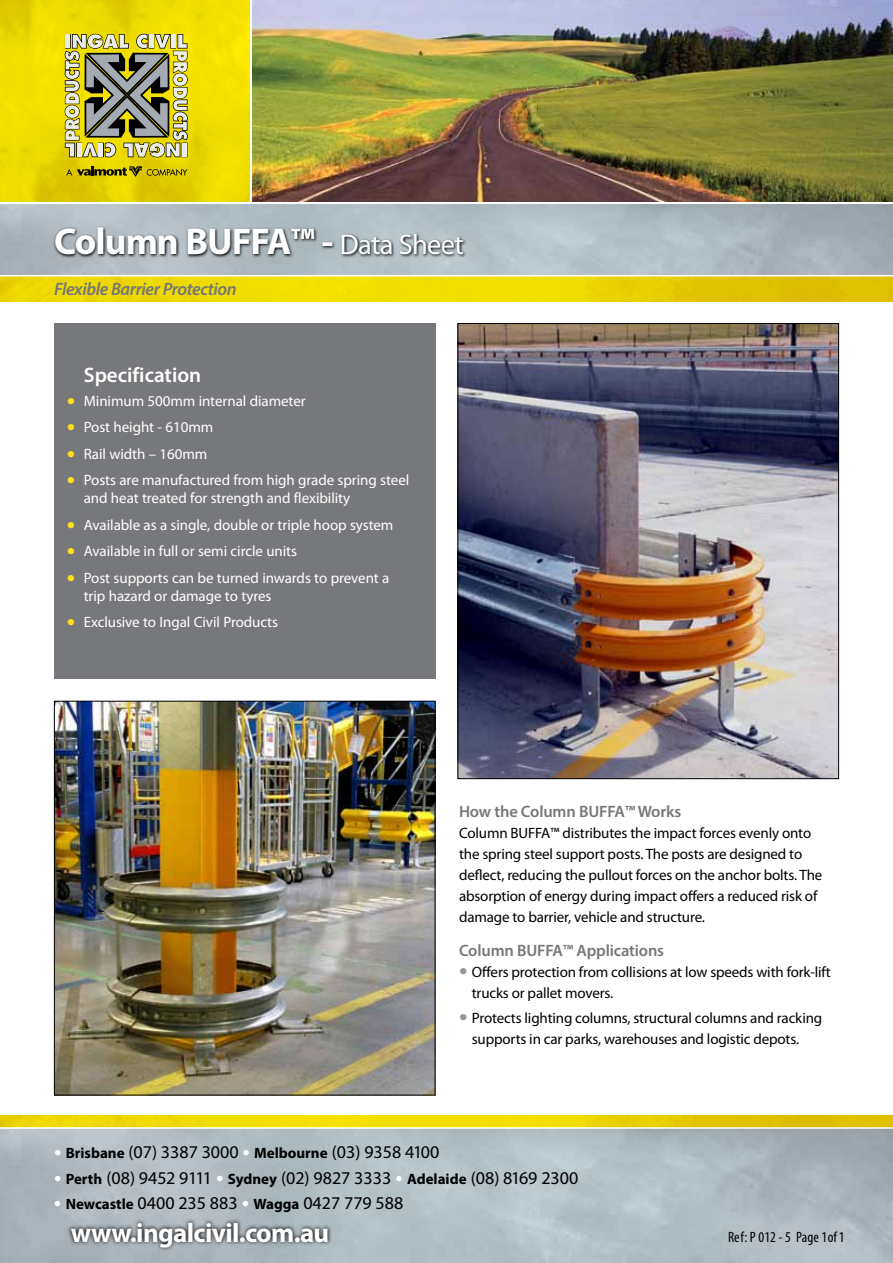
<style>
.page{position:relative;width:893px;height:1263px;background:#fff}
.page>*{position:absolute;margin:0;border:0;box-sizing:border-box;transform-origin:0 0}
.t1{font:700 37.5px "Myriad Pro";letter-spacing:-.025em;color:#fff}
.t2{font:700 27px "Myriad Pro";letter-spacing:-.025em;color:#fff}
.t3{font:600 21px "Myriad Pro";color:#fff}
.t4{font:18px "Myriad Pro";color:#000}
.t5{font:italic 600 18px "Myriad Pro";letter-spacing:-.025em;color:#757779}
.t6{font:600 16.5px "Myriad Pro";letter-spacing:-.01em;color:#77787b}
.t7{font:15px/21px "Myriad Pro";letter-spacing:-.01em;color:#000}
.t8{font:15px/18px "Myriad Pro";letter-spacing:-.005em;color:#fff}
.t9{font:condensed 15px "Myriad Pro";color:#000}
.s1{font-weight:400;font-size:28.5px}
.s2{font-size:30px;color:#ffdf1c}
.s3{font-size:30px;color:#939598}
.s4{font-family:"Avant Garde";font-stretch:condensed;font-size:15px;color:#fff}
.s5{font-weight:700;font-size:15px}
</style>
<div class="page">
<img style="left:0;top:0;width:249px;height:201px">
<svg style="left:66px;top:166px;width:121px;height:11px"></svg>
<svg style="left:65px;top:34px;width:123px;height:123px;background:#9f9c5e"></svg>
<img style="left:0;top:1115px;width:893px;height:12px">
<svg style="left:66px;top:1218px;width:266px;height:34px;background:#838b90"></svg>
<img style="left:253px;top:0;width:640px;height:201px">
<img style="left:0;top:277px;width:893px;height:25px">
<img style="left:56px;top:703px;width:377px;height:390px">
<div style="left:54px;top:701px;width:381px;height:394px;border:1px solid #000"></div>
<img style="left:460px;top:325px;width:377px;height:452px">
<svg style="left:53px;top:226px;width:414px;height:32px;background:#7e868a"></svg>
<div style="left:54px;top:323px;width:381px;height:355px;background:#77787b"></div>
<h1 class="t1" style="left:54px;top:220px;width:411px">Column BUFFA™ - <span class="s1">Data Sheet</span></h1>
<p class="t5" style="left:54px;top:277px;width:184px">Flexible Barrier Protection</p>
<h3 class="t3" style="left:84px;top:361px;width:119px">Specification</h3>
<p class="t8" style="left:67px;top:392px;width:240px"><span class="s2">•</span> Minimum 500mm internal diameter</p>
<p class="t8" style="left:67px;top:419px;width:148px"><span class="s2">•</span> Post height - 610mm</p>
<p class="t8" style="left:67px;top:445px;width:142px"><span class="s2">•</span> Rail width – 160mm</p>
<p class="t8" style="left:84px;top:472px;width:327px;text-indent:-17px"><span class="s2">•</span> Posts are manufactured from high grade spring steel and heat treated for strength and flexibility</p>
<p class="t8" style="left:67px;top:516px;width:328px"><span class="s2">•</span> Available as a single, double or triple hoop system</p>
<p class="t8" style="left:67px;top:543px;width:232px"><span class="s2">•</span> Available in full or semi circle units</p>
<p class="t8" style="left:84px;top:569px;width:307px;text-indent:-17px"><span class="s2">•</span> Post supports can be turned inwards to prevent a trip hazard or damage to tyres</p>
<p class="t8" style="left:67px;top:614px;width:213px"><span class="s2">•</span> Exclusive to Ingal Civil Products</p>
<p class="t6" style="left:459px;top:801px;width:224px">How the Column BUFFA™ Works</p>
<p class="t7" style="left:459px;top:822px;width:365px">Column BUFFA™ distributes the impact forces evenly onto the spring steel support posts. The posts are designed to deflect, reducing the pullout forces on the anchor bolts. The absorption of energy during impact offers a reduced risk of damage to barrier, vehicle and structure.</p>
<p class="t6" style="left:459px;top:939px;width:207px">Column BUFFA™ Applications</p>
<p class="t7" style="left:472px;top:961px;width:361px;text-indent:-13px"><span class="s3">•</span> Offers protection from collisions at low speeds with fork-lift trucks or pallet movers.</p>
<p class="t7" style="left:472px;top:1007px;width:352px;text-indent:-13px"><span class="s3">•</span> Protects lighting columns, structural columns and racking supports in car parks, warehouses and logistic depots.</p>
<p class="t4" style="left:54px;top:1142px;width:387px"><span class="s4">•</span> <span class="s5">Brisbane</span> (07) 3387 3000 <span class="s4">•</span> <span class="s5">Melbourne</span> (03) 9358 4100</p>
<p class="t4" style="left:54px;top:1168px;width:526px"><span class="s4">•</span> <span class="s5">Perth</span> (08) 9452 9111 <span class="s4">•</span> <span class="s5">Sydney</span> (02) 9827 3333 <span class="s4">•</span> <span class="s5">Adelaide</span> (08) 8169 2300</p>
<p class="t4" style="left:54px;top:1193px;width:351px"><span class="s4">•</span> <span class="s5">Newcastle</span> 0400 235 883 <span class="s4">•</span> <span class="s5">Wagga</span> 0427 779 588</p>
<h2 class="t2" style="left:71px;top:1217px;width:260px">www.ingalcivil.com.au</h2>
<p class="t9" style="left:728px;top:1228px;width:118px">Ref: P 012 - 5 Page 1of 1</p>
</div>
